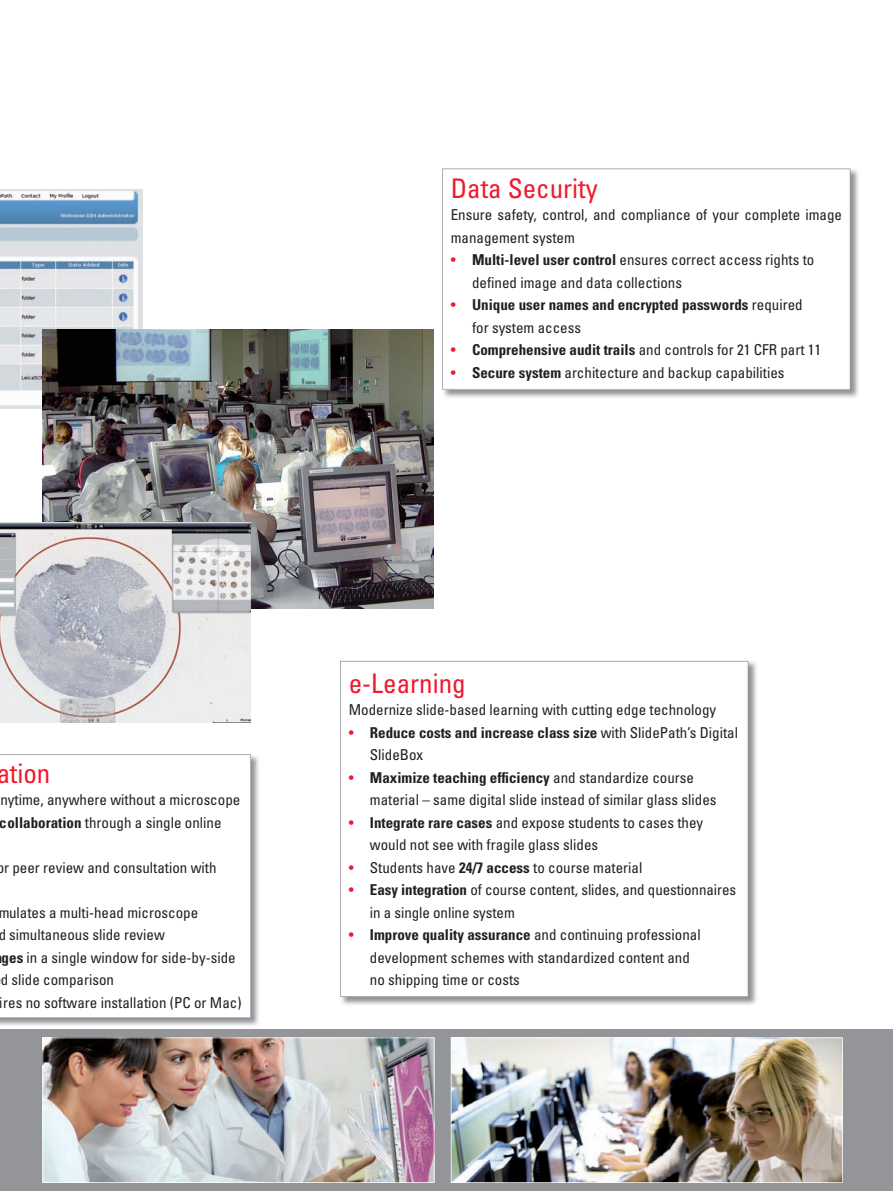
<style>
.page{position:relative;width:893px;height:1191px;background:#fff}
.page>*{position:absolute;margin:0;border:0;box-sizing:border-box;transform-origin:0 0}
.t1{font:condensed 27px "Univers LT Std";color:#ee1a2e}
.t2{font:condensed 15px/22.5px "Univers LT Std";color:#231f20}
.t3{font:700 condensed 15px/22.5px "Univers LT Std";color:#231f20}
.s1{color:#ee1a2e}
.s2{font-weight:700}
.s3{font-weight:400;color:#ee1a2e}
.s4{font-weight:400}
</style>
<div class="page">
<img style="left:0;top:189px;width:142px;height:219px">
<img style="left:42px;top:329px;width:392px;height:279px">
<div style="left:0;top:1029px;width:893px;height:161px;background:#939598"></div>
<img style="left:443px;top:168px;width:416px;height:230px">
<svg style="left:442px;top:168px;width:408px;height:222px"></svg>
<img style="left:0;top:523px;width:250px;height:200px">
<img style="left:340px;top:660px;width:417px;height:345px">
<svg style="left:340px;top:661px;width:408px;height:336px"></svg>
<img style="left:42px;top:1037px;width:392px;height:145px">
<img style="left:451px;top:1037px;width:392px;height:145px">
<img style="left:0;top:755px;width:259px;height:271px">
<svg style="left:0;top:754px;width:251px;height:264px"></svg>
<h1 class="t1" style="left:451px;top:177px;width:148px">Data Security</h1>
<p class="t2" style="left:451px;top:204px;width:393px">Ensure safety, control, and compliance of your complete image management system</p>
<p class="t2" style="left:472px;top:249px;width:344px;text-indent:-21px"><span class="s1">•</span> <span class="s2">Multi-level user control</span> ensures correct access rights to defined image and data collections</p>
<p class="t3" style="left:472px;top:295px;width:332px;text-indent:-21px"><span class="s3">•</span> Unique user names and encrypted passwords <span class="s4">required for system access</span></p>
<p class="t2" style="left:451px;top:339px;width:372px"><span class="s1">•</span> <span class="s2">Comprehensive audit trails</span> and controls for 21 CFR part 11</p>
<p class="t2" style="left:451px;top:362px;width:335px"><span class="s1">•</span> <span class="s2">Secure system</span> architecture and backup capabilities</p>
<h1 class="t1" style="left:-4px;top:762px;width:56px">ation</h1>
<p class="t2" style="left:0;top:789px;width:242px">nytime, anywhere without a microscope <span class="s2">collaboration</span> through a single online</p>
<p class="t2" style="left:-3px;top:857px;width:221px">or peer review and consultation with</p>
<p class="t2" style="left:-2px;top:902px;width:245px">mulates a multi-head microscope<br>d simultaneous slide review<br><span class="s2">ges</span> in a single window for side-by-side d slide comparison<br>ires no software installation (PC or Mac)</p>
<h1 class="t1" style="left:349px;top:672px;width:118px">e-Learning</h1>
<p class="t2" style="left:349px;top:699px;width:369px">Modernize slide-based learning with cutting edge technology</p>
<p class="t3" style="left:370px;top:722px;width:369px;text-indent:-21px"><span class="s3">•</span> Reduce costs and increase class size <span class="s4">with SlidePath’s Digital<br>SlideBox</span></p>
<p class="t2" style="left:370px;top:767px;width:348px;text-indent:-21px"><span class="s1">•</span> <span class="s2">Maximize teaching efficiency</span> and standardize course material – same digital slide instead of similar glass slides</p>
<p class="t2" style="left:370px;top:812px;width:335px;text-indent:-21px"><span class="s1">•</span> <span class="s2">Integrate rare cases</span> and expose students to cases they would not see with fragile glass slides</p>
<p class="t2" style="left:349px;top:857px;width:295px"><span class="s1">•</span> Students have <span class="s2">24/7 access</span> to course material</p>
<p class="t2" style="left:370px;top:879px;width:368px;text-indent:-21px"><span class="s1">•</span> <span class="s2">Easy integration</span> of course content, slides, and questionnaires in a single online system</p>
<p class="t2" style="left:370px;top:924px;width:332px;text-indent:-21px"><span class="s1">•</span> <span class="s2">Improve quality assurance</span> and continuing professional development schemes with standardized content and no shipping time or costs</p>
</div>
